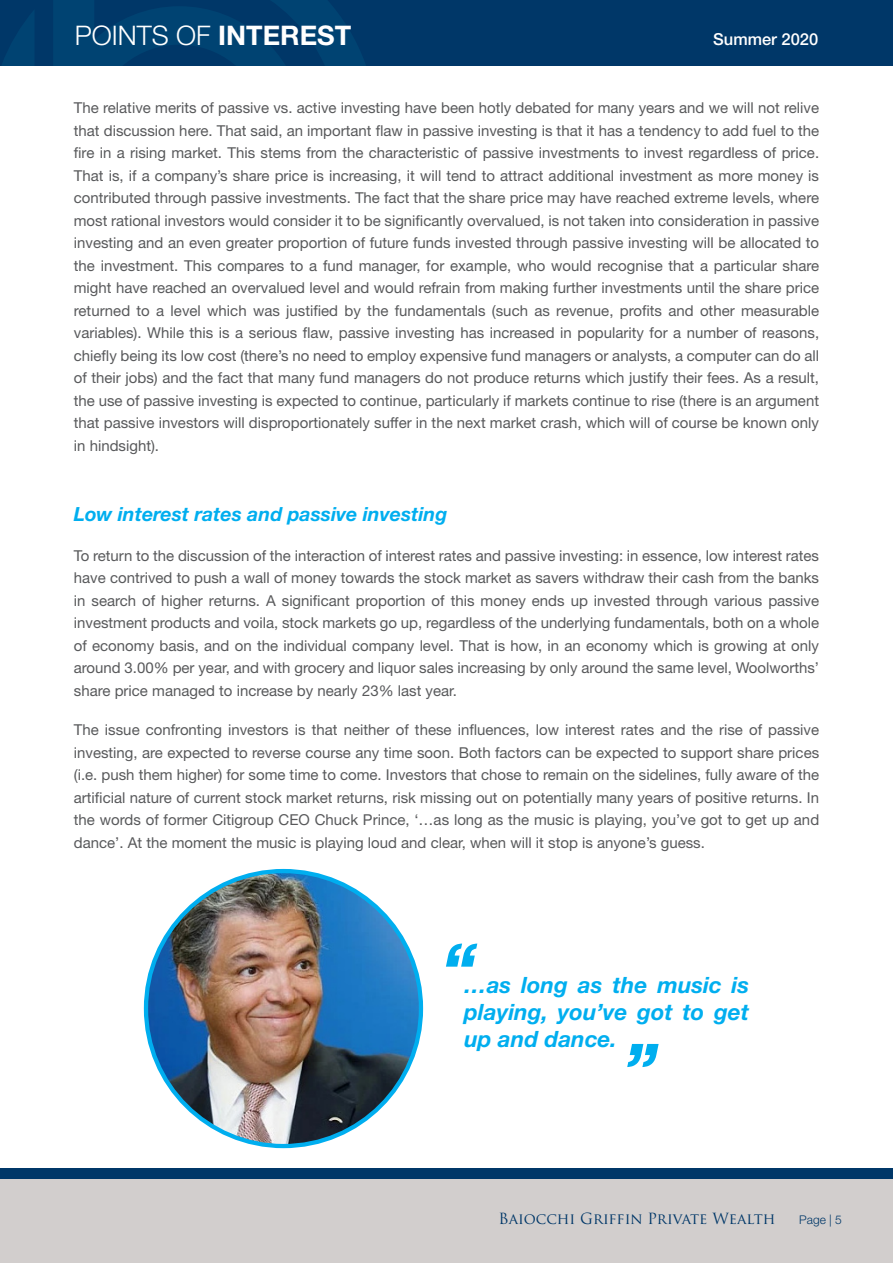
<style>
.page{position:relative;width:893px;height:1263px;background:#fff}
.page>*{position:absolute;margin:0;border:0;box-sizing:border-box;transform-origin:0 0}
.t1{font:italic 700 72px "Helvetica Neue";color:#00aeef}
.t2{font:300 27px "Helvetica Neue";color:#fff}
.t3{font:italic 700 22.5px/27px "Helvetica Neue";color:#00aeef;text-align:justify}
.t4{font:italic 700 19.5px "Helvetica Neue";color:#00aeef}
.t5{font:500 16.5px "Helvetica Neue";color:#fff}
.t6{font:15px/22.5px "Helvetica Neue";color:#58595b;text-align:justify}
.t7{font:15px "Trajan Pro";color:#003768}
.t8{font:300 12px "Helvetica Neue";color:#003768}
.s1{font-weight:700}
</style>
<div class="page">
<div style="left:0;top:0;width:893px;height:66px;background:#003768"></div>
<svg style="left:2px;top:0;width:364px;height:66px"></svg>
<div style="left:0;top:1171px;width:893px;height:92px;background:#d2cecd"></div>
<div style="left:0;top:1168px;width:893px;height:10px;background:#003768"></div>
<img style="left:146px;top:871px;width:275px;height:275px;border-radius:137px">
<h2 class="t2" style="left:75px;top:13px;width:278px">POINTS OF <span class="s1">INTEREST</span></h2>
<p class="t5" style="left:713px;top:26px;width:107px">Summer 2020</p>
<p class="t6" style="left:74px;top:98px;width:747px">The relative merits of passive vs. active investing have been hotly debated for many years and we will not relive that discussion here. That said, an important flaw in passive investing is that it has a tendency to add fuel to the fire in a rising market. This stems from the characteristic of passive investments to invest regardless of price.<br>That is, if a company’s share price is increasing, it will tend to attract additional investment as more money is contributed through passive investments. The fact that the share price may have reached extreme levels, where most rational investors would consider it to be significantly overvalued, is not taken into consideration in passive investing and an even greater proportion of future funds invested through passive investing will be allocated to the investment. This compares to a fund manager, for example, who would recognise that a particular share might have reached an overvalued level and would refrain from making further investments until the share price returned to a level which was justified by the fundamentals (such as revenue, profits and other measurable variables). While this is a serious flaw, passive investing has increased in popularity for a number of reasons, chiefly being its low cost (there’s no need to employ expensive fund managers or analysts, a computer can do all of their jobs) and the fact that many fund managers do not produce returns which justify their fees. As a result, the use of passive investing is expected to continue, particularly if markets continue to rise (there is an argument that passive investors will disproportionately suffer in the next market crash, which will of course be known only in hindsight).</p>
<h3 class="t4" style="left:74px;top:499px;width:375px">Low interest rates and passive investing</h3>
<p class="t6" style="left:74px;top:545px;width:747px">To return to the discussion of the interaction of interest rates and passive investing: in essence, low interest rates have contrived to push a wall of money towards the stock market as savers withdraw their cash from the banks in search of higher returns. A significant proportion of this money ends up invested through various passive investment products and voila, stock markets go up, regardless of the underlying fundamentals, both on a whole of economy basis, and on the individual company level. That is how, in an economy which is growing at only around 3.00% per year, and with grocery and liquor sales increasing by only around the same level, Woolworths’ share price managed to increase by nearly 23% last year.</p>
<p class="t6" style="left:74px;top:720px;width:747px">The issue confronting investors is that neither of these influences, low interest rates and the rise of passive investing, are expected to reverse course any time soon. Both factors can be expected to support share prices (i.e. push them higher) for some time to come. Investors that chose to remain on the sidelines, fully aware of the artificial nature of current stock market returns, risk missing out on potentially many years of positive returns. In the words of former Citigroup CEO Chuck Prince, ‘…as long as the music is playing, you’ve got to get up and dance’. At the moment the music is playing loud and clear, when will it stop is anyone’s guess.</p>
<h1 class="t1" style="left:441px;top:913px;width:36px">“</h1>
<h3 class="t3" style="left:464px;top:971px;width:286px">…as long as the music is playing, you’ve got to get up and dance.</h3>
<h1 class="t1" style="left:663px;top:1098px;width:36px;rotate:-180deg">“</h1>
<p class="t7" style="left:498px;top:1209px;width:278px">Baiocchi Griffin Private Wealth</p>
<p class="t8" style="left:799px;top:1210px;width:44px">Page | 5</p>
</div>
